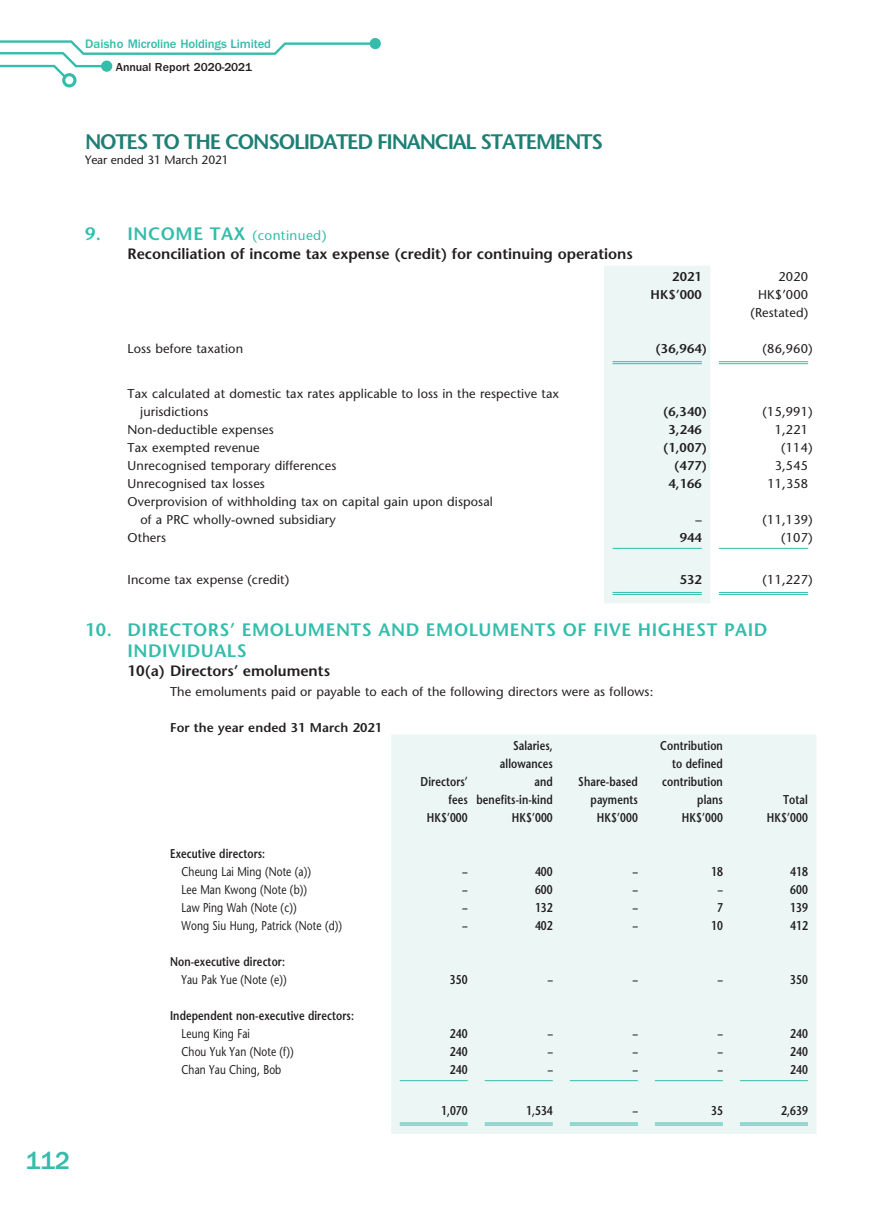
<style>
.page{position:relative;width:893px;height:1212px;background:#fff}
.page>*{position:absolute;margin:0;border:0;box-sizing:border-box;transform-origin:0 0}
.t1{font:500 25.5px "ITC Franklin Gothic Std";color:#33bdaa}
.t2{font:600 21px "Stone Sans Std";letter-spacing:-.06em;color:#1e8074}
.t3{font:600 18px/21px "Stone Sans Std";letter-spacing:.03em;color:#33bdaa}
.t4{font:600 15px "Stone Sans Std";color:#231f20}
.t5{font:500 12.75px/18px "Stone Sans Std";letter-spacing:.01em;color:#231f20}
.t6{font:600 12.75px/18px "Stone Sans Std";letter-spacing:.01em;color:#231f20;text-align:right;scale:.8 1}
.t7{font:500 12.75px "Stone Sans Std";letter-spacing:.01em;color:#231f20;scale:.8 1}
.t8{font:600 12.75px "Stone Sans Std";letter-spacing:.01em;color:#231f20}
.t9{font:500 12.75px "ITC Franklin Gothic Std";letter-spacing:-.01em;color:#33bdaa}
.t10{font:500 12px "ITC Franklin Gothic Std";letter-spacing:-.01em;color:#231f20}
.t11{font:500 12px "Stone Sans Std";letter-spacing:-.01em;color:#231f20}
.s1{font-weight:500;font-size:13.5px}
</style>
<div class="page">
<svg style="left:0;top:40px;width:376px;height:47px"></svg>
<div style="left:101px;top:61px;width:11px;height:11px;background:#33bdaa;border-radius:50%"></div>
<div style="left:370px;top:38px;width:11px;height:11px;background:#33bdaa;border-radius:50%"></div>
<div style="left:604px;top:266px;width:106px;height:337px;background:#ecf7f5"></div>
<hr style="left:612px;top:361px;width:90px;height:1px;background:#33bdaa">
<hr style="left:612px;top:363px;width:90px;height:1px;background:#33bdaa">
<hr style="left:719px;top:361px;width:89px;height:1px;background:#33bdaa">
<hr style="left:719px;top:363px;width:89px;height:1px;background:#33bdaa">
<hr style="left:612px;top:548px;width:90px;height:1px;background:#33bdaa">
<hr style="left:719px;top:548px;width:89px;height:1px;background:#33bdaa">
<hr style="left:612px;top:592px;width:90px;height:1px;background:#33bdaa">
<hr style="left:612px;top:594px;width:90px;height:1px;background:#33bdaa">
<hr style="left:719px;top:592px;width:89px;height:1px;background:#33bdaa">
<hr style="left:719px;top:594px;width:89px;height:1px;background:#33bdaa">
<div style="left:391px;top:734px;width:425px;height:400px;background:#ecf7f5"></div>
<hr style="left:400px;top:1080px;width:68px;height:1px;background:#33bdaa">
<hr style="left:485px;top:1080px;width:68px;height:1px;background:#33bdaa">
<hr style="left:570px;top:1080px;width:68px;height:1px;background:#33bdaa">
<hr style="left:655px;top:1080px;width:68px;height:1px;background:#33bdaa">
<hr style="left:740px;top:1080px;width:68px;height:1px;background:#33bdaa">
<hr style="left:400px;top:1122px;width:68px;height:1px;background:#33bdaa">
<hr style="left:400px;top:1124px;width:68px;height:1px;background:#33bdaa">
<hr style="left:485px;top:1122px;width:68px;height:1px;background:#33bdaa">
<hr style="left:485px;top:1124px;width:68px;height:1px;background:#33bdaa">
<hr style="left:570px;top:1122px;width:68px;height:1px;background:#33bdaa">
<hr style="left:570px;top:1124px;width:68px;height:1px;background:#33bdaa">
<hr style="left:655px;top:1122px;width:68px;height:1px;background:#33bdaa">
<hr style="left:655px;top:1124px;width:68px;height:1px;background:#33bdaa">
<hr style="left:740px;top:1122px;width:68px;height:1px;background:#33bdaa">
<hr style="left:740px;top:1124px;width:68px;height:1px;background:#33bdaa">
<p class="t9" style="left:85px;top:37px;width:188px">Daisho Microline Holdings Limited</p>
<p class="t10" style="left:116px;top:60px;width:138px">Annual Report 2020-2021</p>
<h2 class="t2" style="left:85px;top:129px;width:519px">NOTES TO THE CONSOLIDATED FINANCIAL STATEMENTS</h2>
<p class="t11" style="left:85px;top:153px;width:145px">Year ended 31 March 2021</p>
<h1 class="t1" style="left:26px;top:1146px;width:46px">112</h1>
<h3 class="t3" style="left:85px;top:223px;width:243px">9. INCOME TAX <span class="s1">(continued)</span></h3>
<p class="t4" style="left:128px;top:245px;width:507px">Reconciliation of income tax expense (credit) for continuing operations</p>
<p class="t8" style="left:672px;top:269px;width:31px">2021</p>
<p class="t5" style="left:778px;top:268px;width:31px">2020</p>
<p class="t8" style="left:651px;top:287px;width:53px">HK$’000</p>
<p class="t5" style="left:750px;top:286px;width:59px;text-align:right">HK$’000 (Restated)</p>
<p class="t5" style="left:128px;top:340px;width:117px">Loss before taxation</p>
<p class="t8" style="left:656px;top:341px;width:53px">(36,964)</p>
<p class="t5" style="left:763px;top:340px;width:52px">(86,960)</p>
<p class="t5" style="left:140px;top:385px;width:420px;text-indent:-13px">Tax calculated at domestic tax rates applicable to loss in the respective tax jurisdictions</p>
<p class="t8" style="left:663px;top:404px;width:46px">(6,340)</p>
<p class="t5" style="left:763px;top:403px;width:52px">(15,991)</p>
<p class="t5" style="left:128px;top:421px;width:148px">Non-deductible expenses</p>
<p class="t8" style="left:668px;top:422px;width:35px">3,246</p>
<p class="t5" style="left:775px;top:421px;width:35px">1,221</p>
<p class="t5" style="left:128px;top:439px;width:134px">Tax exempted revenue</p>
<p class="t8" style="left:663px;top:440px;width:46px">(1,007)</p>
<p class="t5" style="left:781px;top:439px;width:33px">(114)</p>
<p class="t5" style="left:128px;top:457px;width:210px">Unrecognised temporary differences</p>
<p class="t8" style="left:674px;top:458px;width:34px">(477)</p>
<p class="t5" style="left:775px;top:457px;width:35px">3,545</p>
<p class="t5" style="left:128px;top:475px;width:139px">Unrecognised tax losses</p>
<p class="t8" style="left:668px;top:476px;width:35px">4,166</p>
<p class="t5" style="left:767px;top:475px;width:42px">11,358</p>
<p class="t5" style="left:140px;top:493px;width:354px;text-indent:-13px">Overprovision of withholding tax on capital gain upon disposal of a PRC wholly-owned subsidiary</p>
<p class="t8" style="left:695px;top:512px;width:8px">–</p>
<p class="t5" style="left:763px;top:511px;width:52px">(11,139)</p>
<p class="t5" style="left:128px;top:529px;width:40px">Others</p>
<p class="t8" style="left:680px;top:530px;width:24px">944</p>
<p class="t5" style="left:781px;top:529px;width:33px">(107)</p>
<p class="t5" style="left:128px;top:571px;width:163px">Income tax expense (credit)</p>
<p class="t8" style="left:680px;top:572px;width:24px">532</p>
<p class="t5" style="left:763px;top:571px;width:52px">(11,227)</p>
<h3 class="t3" style="left:128px;top:619px;width:641px;text-indent:-43px">10. DIRECTORS’ EMOLUMENTS AND EMOLUMENTS OF FIVE HIGHEST PAID<br>INDIVIDUALS</h3>
<p class="t4" style="left:128px;top:662px;width:204px">10(a) Directors’ emoluments</p>
<p class="t5" style="left:170px;top:683px;width:485px">The emoluments paid or payable to each of the following directors were as follows:</p>
<p class="t8" style="left:170px;top:720px;width:214px">For the year ended 31 March 2021</p>
<p class="t6" style="left:421px;top:773px;width:61px">Directors’ fees</p>
<p class="t6" style="left:476px;top:737px;width:97px">Salaries, allowances<br>and benefits-in-kind</p>
<p class="t6" style="left:578px;top:773px;width:76px">Share-based payments</p>
<p class="t6" style="left:660px;top:737px;width:80px">Contribution to defined contribution plans</p>
<p class="t6" style="left:783px;top:791px;width:32px">Total</p>
<p class="t6" style="left:427px;top:809px;width:53px">HK$’000</p>
<p class="t6" style="left:512px;top:809px;width:53px">HK$’000</p>
<p class="t6" style="left:597px;top:809px;width:53px">HK$’000</p>
<p class="t6" style="left:682px;top:809px;width:53px">HK$’000</p>
<p class="t6" style="left:767px;top:809px;width:53px">HK$’000</p>
<p class="t6" style="left:170px;top:845px;width:120px">Executive directors:</p>
<p class="t7" style="left:182px;top:864px;width:163px">Cheung Lai Ming (Note (a))</p>
<p class="t6" style="left:463px;top:863px;width:8px">–</p>
<p class="t6" style="left:535px;top:863px;width:24px">400</p>
<p class="t6" style="left:633px;top:863px;width:8px">–</p>
<p class="t6" style="left:711px;top:863px;width:16px">18</p>
<p class="t6" style="left:790px;top:863px;width:24px">418</p>
<p class="t7" style="left:182px;top:882px;width:158px">Lee Man Kwong (Note (b))</p>
<p class="t6" style="left:463px;top:881px;width:8px">–</p>
<p class="t6" style="left:535px;top:881px;width:24px">600</p>
<p class="t6" style="left:633px;top:881px;width:8px">–</p>
<p class="t6" style="left:718px;top:881px;width:8px">–</p>
<p class="t6" style="left:790px;top:881px;width:24px">600</p>
<p class="t7" style="left:182px;top:900px;width:145px">Law Ping Wah (Note (c))</p>
<p class="t6" style="left:463px;top:899px;width:8px">–</p>
<p class="t6" style="left:535px;top:899px;width:24px">132</p>
<p class="t6" style="left:633px;top:899px;width:8px">–</p>
<p class="t6" style="left:717px;top:899px;width:9px">7</p>
<p class="t6" style="left:790px;top:899px;width:24px">139</p>
<p class="t7" style="left:182px;top:918px;width:202px">Wong Siu Hung, Patrick (Note (d))</p>
<p class="t6" style="left:463px;top:917px;width:8px">–</p>
<p class="t6" style="left:535px;top:917px;width:24px">402</p>
<p class="t6" style="left:633px;top:917px;width:8px">–</p>
<p class="t6" style="left:711px;top:917px;width:16px">10</p>
<p class="t6" style="left:790px;top:917px;width:24px">412</p>
<p class="t6" style="left:170px;top:953px;width:145px">Non-executive director:</p>
<p class="t7" style="left:182px;top:972px;width:133px">Yau Pak Yue (Note (e))</p>
<p class="t6" style="left:450px;top:971px;width:24px">350</p>
<p class="t6" style="left:548px;top:971px;width:8px">–</p>
<p class="t6" style="left:633px;top:971px;width:8px">–</p>
<p class="t6" style="left:718px;top:971px;width:8px">–</p>
<p class="t6" style="left:790px;top:971px;width:24px">350</p>
<p class="t6" style="left:170px;top:1007px;width:231px">Independent non-executive directors:</p>
<p class="t7" style="left:182px;top:1026px;width:87px">Leung King Fai</p>
<p class="t6" style="left:450px;top:1025px;width:24px">240</p>
<p class="t6" style="left:548px;top:1025px;width:8px">–</p>
<p class="t6" style="left:633px;top:1025px;width:8px">–</p>
<p class="t6" style="left:718px;top:1025px;width:8px">–</p>
<p class="t6" style="left:790px;top:1025px;width:24px">240</p>
<p class="t7" style="left:182px;top:1044px;width:142px">Chou Yuk Yan (Note (f))</p>
<p class="t6" style="left:450px;top:1043px;width:24px">240</p>
<p class="t6" style="left:548px;top:1043px;width:8px">–</p>
<p class="t6" style="left:633px;top:1043px;width:8px">–</p>
<p class="t6" style="left:718px;top:1043px;width:8px">–</p>
<p class="t6" style="left:790px;top:1043px;width:24px">240</p>
<p class="t7" style="left:182px;top:1062px;width:126px">Chan Yau Ching, Bob</p>
<p class="t6" style="left:450px;top:1061px;width:24px">240</p>
<p class="t6" style="left:548px;top:1061px;width:8px">–</p>
<p class="t6" style="left:633px;top:1061px;width:8px">–</p>
<p class="t6" style="left:718px;top:1061px;width:8px">–</p>
<p class="t6" style="left:790px;top:1061px;width:24px">240</p>
<p class="t6" style="left:441px;top:1101px;width:35px">1,070</p>
<p class="t6" style="left:526px;top:1101px;width:35px">1,534</p>
<p class="t6" style="left:633px;top:1101px;width:8px">–</p>
<p class="t6" style="left:711px;top:1101px;width:16px">35</p>
<p class="t6" style="left:781px;top:1101px;width:35px">2,639</p>
</div>
